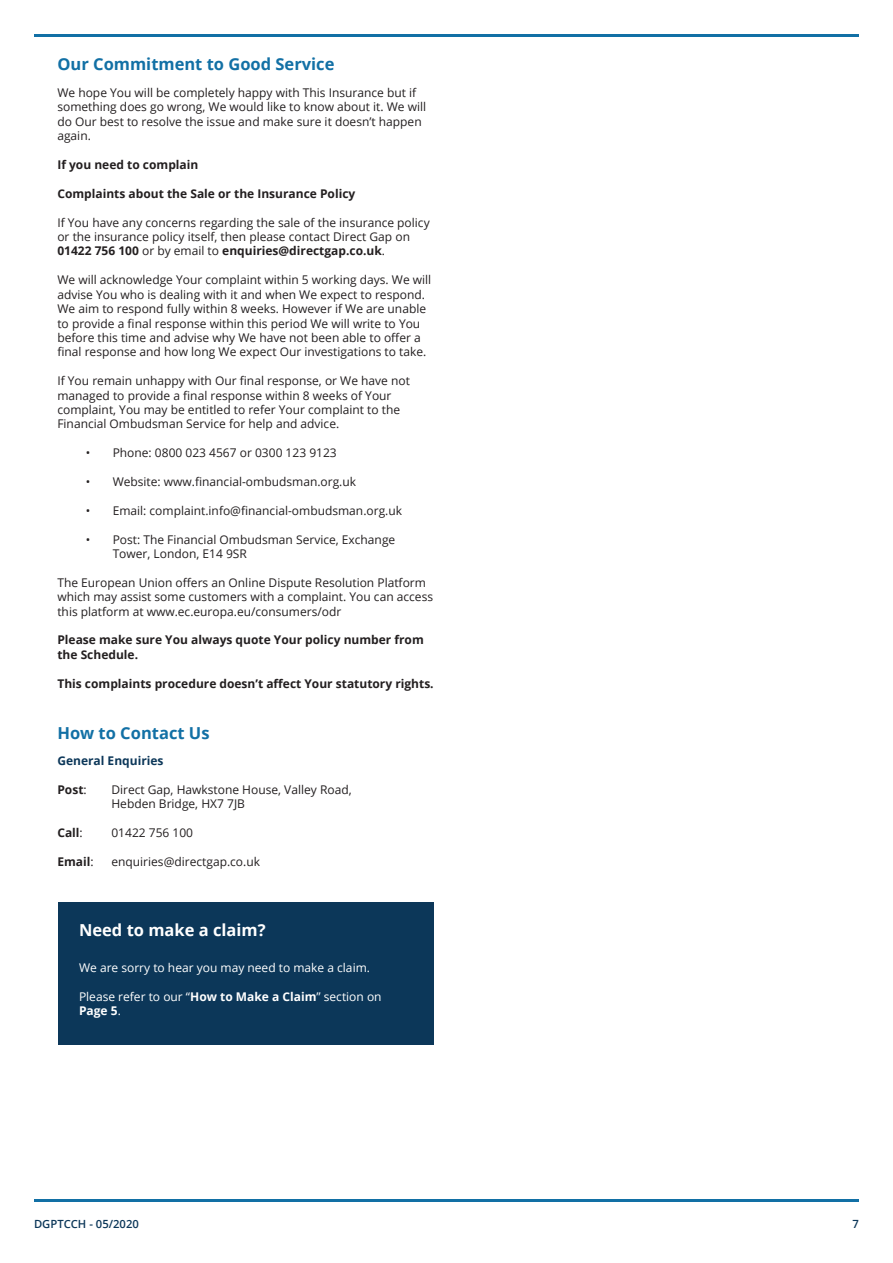
<style>
.page{position:relative;width:893px;height:1263px;background:#fff}
.page>*{position:absolute;margin:0;border:0;box-sizing:border-box;transform-origin:0 0}
.t1{font:700 16.5px "Open Sans";color:#1270a5}
.t2{font:700 16.5px "Open Sans";color:#fff}
.t3{font:12px/14.4px "Open Sans";color:#231f20}
.t4{font:700 12px/14.4px "Open Sans";color:#231f20}
.t5{font:12px/14.4px "Open Sans";color:#fff}
.t6{font:700 12px "Open Sans";color:#0c3759}
.t7{font:600 11.25px "Open Sans";color:#0c3759}
.s1{font-weight:700}
.s2{font-weight:400}
</style>
<div class="page">
<div style="left:58px;top:902px;width:375px;height:142px;background:#0c3759"></div>
<hr style="left:34px;top:34px;width:825px;height:2px;background:#1270a5">
<hr style="left:34px;top:1199px;width:825px;height:2px;background:#1270a5">
<p class="t1" style="left:57px;top:52px;width:279px">Our Commitment to Good Service</p>
<p class="t3" style="left:57px;top:85px;width:370px">We hope You will be completely happy with This Insurance but if something does go wrong, We would like to know about it. We will do Our best to resolve the issue and make sure it doesn’t happen again.</p>
<p class="t4" style="left:57px;top:157px;width:142px">If you need to complain</p>
<p class="t4" style="left:57px;top:186px;width:299px">Complaints about the Sale or the Insurance Policy</p>
<p class="t3" style="left:57px;top:215px;width:374px">If You have any concerns regarding the sale of the insurance policy or the insurance policy itself, then please contact Direct Gap on<br><span class="s1">01422 756 100</span> or by email to <span class="s1">enquiries@directgap.co.uk</span>.</p>
<p class="t3" style="left:57px;top:272px;width:375px">We will acknowledge Your complaint within 5 working days. We will advise You who is dealing with it and when We expect to respond.<br>We aim to respond fully within 8 weeks. However if We are unable to provide a final response within this period We will write to You before this time and advise why We have not been able to offer a final response and how long We expect Our investigations to take.</p>
<p class="t3" style="left:57px;top:373px;width:354px">If You remain unhappy with Our final response, or We have not managed to provide a final response within 8 weeks of Your complaint, You may be entitled to refer Your complaint to the Financial Ombudsman Service for help and advice.</p>
<p class="t3" style="left:86px;top:445px;width:253px">• Phone: 0800 023 4567 or 0300 123 9123</p>
<p class="t3" style="left:86px;top:474px;width:272px">• Website: www.financial-ombudsman.org.uk</p>
<p class="t3" style="left:86px;top:503px;width:318px">• Email: complaint.info@financial-ombudsman.org.uk</p>
<p class="t3" style="left:113px;top:532px;width:284px;text-indent:-27px">• Post: The Financial Ombudsman Service, Exchange<br>Tower, London, E14 9SR</p>
<p class="t3" style="left:57px;top:575px;width:377px">The European Union offers an Online Dispute Resolution Platform which may assist some customers with a complaint. You can access this platform at www.ec.europa.eu/consumers/odr</p>
<p class="t4" style="left:57px;top:632px;width:368px">Please make sure You always quote Your policy number from the Schedule.</p>
<p class="t4" style="left:57px;top:676px;width:378px">This complaints procedure doesn’t affect Your statutory rights.</p>
<p class="t1" style="left:57px;top:722px;width:154px">How to Contact Us</p>
<p class="t6" style="left:57px;top:752px;width:108px">General Enquiries</p>
<p class="t4" style="left:57px;top:782px;width:31px">Post<span class="s2">:</span></p>
<p class="t3" style="left:111px;top:782px;width:242px">Direct Gap, Hawkstone House, Valley Road,<br>Hebden Bridge, HX7 7JB</p>
<p class="t4" style="left:57px;top:825px;width:27px">Call<span class="s2">:</span></p>
<p class="t3" style="left:111px;top:825px;width:83px">01422 756 100</p>
<p class="t4" style="left:57px;top:854px;width:38px">Email<span class="s2">:</span></p>
<p class="t3" style="left:111px;top:854px;width:150px">enquiries@directgap.co.uk</p>
<p class="t2" style="left:79px;top:918px;width:188px">Need to make a claim?</p>
<p class="t5" style="left:79px;top:960px;width:292px">We are sorry to hear you may need to make a claim.</p>
<p class="t5" style="left:79px;top:989px;width:304px">Please refer to our “<span class="s1">How to Make a Claim</span>” section on<br><span class="s1">Page 5</span>.</p>
<p class="t7" style="left:34px;top:1216px;width:106px">DGPTCCH - 05/2020</p>
<p class="t7" style="left:852px;top:1216px;width:8px">7</p>
</div>
